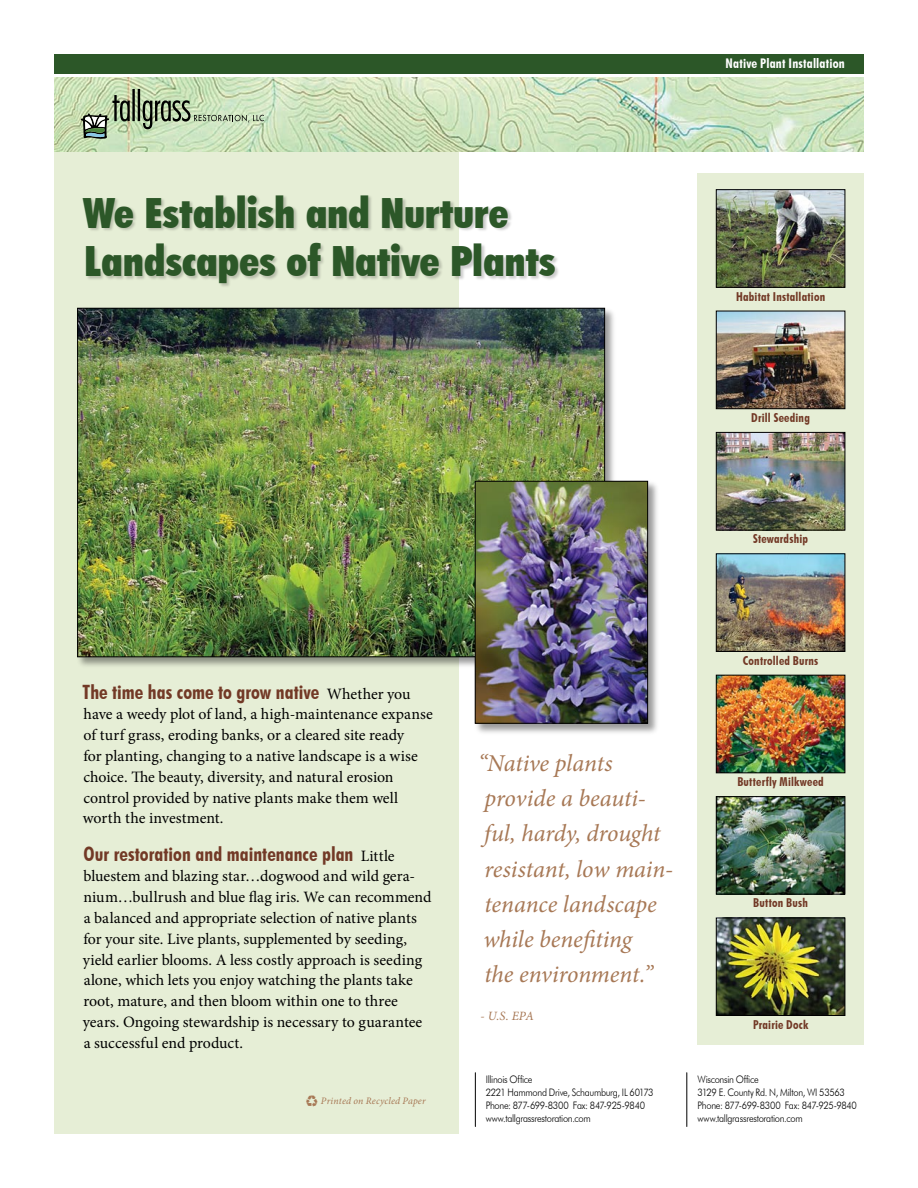
<style>
.page{position:relative;width:918px;height:1188px;background:#fff}
.page>*{position:absolute;margin:0;border:0;box-sizing:border-box;transform-origin:0 0}
.t1{font:900 condensed 41.7px/48px "Futura BT";letter-spacing:.005em;color:#2c5728}
.t2{font:italic 24.15px/35.2px "Minion Pro";letter-spacing:-.005em;color:#a77855}
.t3{font:700 condensed 19.8px "Futura BT";color:#723926}
.t4{font:15.9px/20.9px "Minion Pro";color:#000}
.t5{font:700 condensed 13.35px "Futura BT";letter-spacing:.01em;color:#fff}
.t6{font:italic 12.75px "Minion Pro";color:#a77855}
.t7{font:700 condensed 12.3px "Futura BT";letter-spacing:.02em;color:#723926}
.t8{font:300 10.35px/13.2px "Futura BT";letter-spacing:-.03em;color:#000;scale:.9 1}
.t9{font:italic 9.9px "Minion Pro";letter-spacing:.02em;color:#a77855}
.s1{font-family:"Minion Pro";font-weight:400;font-stretch:normal;font-size:15.9px;color:#000}
</style>
<div class="page">
<div style="left:54px;top:153px;width:405px;height:981px;background:#e6eed6"></div>
<div style="left:697px;top:173px;width:167px;height:872px;background:#e6eed6"></div>
<img style="left:54px;top:78px;width:810px;height:73px">
<div style="left:54px;top:54px;width:810px;height:19px;background:#2c5728"></div>
<hr style="left:475px;top:1073px;width:1px;height:54px;background:#000">
<hr style="left:687px;top:1073px;width:1px;height:54px;background:#000">
<svg style="left:81px;top:89px;width:183px;height:50px;background:#aec2a1"></svg>
<div style="left:76px;top:307px;width:542px;height:362px;background:#000;opacity:.4"></div>
<img style="left:79px;top:310px;width:524px;height:345px">
<div style="left:474px;top:480px;width:186px;height:256px;background:#000;opacity:.4"></div>
<img style="left:477px;top:483px;width:169px;height:238px">
<div style="left:475px;top:481px;width:173px;height:242px;border:1px solid #000"></div>
<img style="left:718px;top:313px;width:125px;height:94px">
<div style="left:716px;top:311px;width:129px;height:98px;border:1px solid #000"></div>
<img style="left:718px;top:434px;width:125px;height:94px">
<div style="left:716px;top:432px;width:129px;height:98px;border:1px solid #000"></div>
<img style="left:718px;top:556px;width:125px;height:94px">
<div style="left:716px;top:554px;width:129px;height:98px;border:1px solid #000"></div>
<img style="left:718px;top:677px;width:125px;height:94px">
<div style="left:716px;top:675px;width:129px;height:98px;border:1px solid #000"></div>
<img style="left:718px;top:798px;width:125px;height:94px">
<div style="left:716px;top:796px;width:129px;height:98px;border:1px solid #000"></div>
<img style="left:718px;top:191px;width:125px;height:95px">
<div style="left:716px;top:189px;width:129px;height:99px;border:1px solid #000"></div>
<img style="left:718px;top:920px;width:125px;height:94px">
<div style="left:716px;top:918px;width:129px;height:98px;border:1px solid #000"></div>
<div style="left:82px;top:194px;width:478px;height:94px;background:#000;opacity:.2"></div>
<h1 class="t1" style="left:83px;top:189px;width:474px">We Establish and Nurture<br>Landscapes of Native Plants</h1>
<p class="t3" style="left:83px;top:680px;width:329px">The time has come to grow native <span class="s1">Whether you</span></p>
<p class="t4" style="left:83px;top:704px;width:351px">have a weedy plot of land, a high-maintenance expanse of turf grass, eroding banks, or a cleared site ready<br>for planting, changing to a native landscape is a wise choice. The beauty, diversity, and natural erosion control provided by native plants make them well worth the investment.</p>
<p class="t3" style="left:84px;top:842px;width:313px">Our restoration and maintenance plan <span class="s1">Little</span></p>
<p class="t4" style="left:83px;top:866px;width:350px">bluestem and blazing star…dogwood and wild gera&shy;nium…bullrush and blue flag iris. We can recommend a balanced and appropriate selection of native plants for your site. Live plants, supplemented by seeding, yield earlier blooms. A less costly approach is seeding alone, which lets you enjoy watching the plants take root, mature, and then bloom within one to three years. Ongoing stewardship is necessary to guarantee a successful end product.</p>
<h2 class="t2" style="left:478px;top:746px;width:196px">“Native plants provide a beauti&shy;ful, hardy, drought resistant, low main&shy;tenance landscape while benefiting<br>the environment.”</h2>
<p class="t6" style="left:481px;top:1007px;width:55px">- U.S. EPA</p>
<p class="t5" style="left:726px;top:55px;width:121px">Native Plant Installation</p>
<p class="t7" style="left:736px;top:289px;width:91px">Habitat Installation</p>
<p class="t7" style="left:751px;top:410px;width:60px">Drill Seeding</p>
<p class="t7" style="left:753px;top:532px;width:56px">Stewardship</p>
<p class="t7" style="left:743px;top:653px;width:77px">Controlled Burns</p>
<p class="t7" style="left:737px;top:774px;width:88px">Butterfly Milkweed</p>
<p class="t7" style="left:753px;top:896px;width:56px">Button Bush</p>
<p class="t7" style="left:753px;top:1017px;width:57px">Prairie Dock</p>
<p class="t9" style="left:321px;top:1094px;width:106px">Printed on Recycled Paper</p>
<p class="t8" style="left:486px;top:1072px;width:188px">Illinois Office<br>2221 Hammond Drive, Schaumburg, IL 60173<br>Phone: 877-699-8300 Fax: 847-925-9840 www.tallgrassrestoration.com</p>
<p class="t8" style="left:698px;top:1072px;width:179px">Wisconsin Office<br>3129 E. County Rd. N, Milton, WI 53563<br>Phone: 877-699-8300 Fax: 847-925-9840 www.tallgrassrestoration.com</p>
</div>
